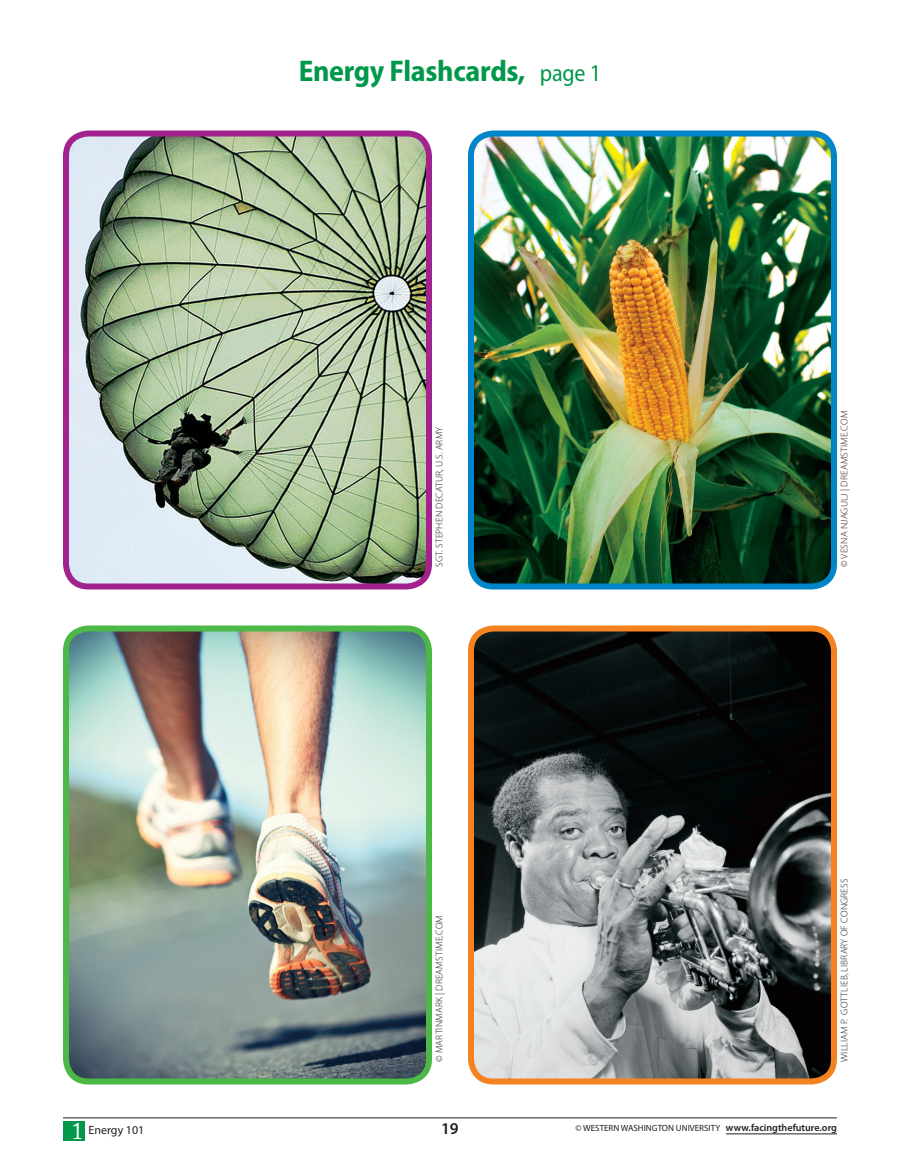
<style>
.page{position:relative;width:900px;height:1170px;background:#fff}
.page>*{position:absolute;margin:0;border:0;box-sizing:border-box;transform-origin:0 0}
.TITLE{font:700 semi-condensed 30px "Myriad Pro";letter-spacing:-.01em;color:#00984a}
.t1{font:24px "Adobe Caslon Pro";color:#fff}
.t2{font:600 16.5px "Myriad Pro";color:#231f20}
.t3{font:12px "Myriad Pro";color:#231f20}
.CREDIT{font:300 9.75px "Myriad Pro";letter-spacing:.02em;color:#231f20}
.t4{font:9px "Myriad Pro";color:#231f20}
.s1{font-weight:400;font-size:24px}
.s2{font-weight:600;font-size:10.2px}
</style>
<div class="page">
<img style="left:475px;top:138px;width:355px;height:445px">
<div style="left:468px;top:131px;width:369px;height:459px;border:6px solid #0084ca;border-radius:22px"></div>
<img style="left:475px;top:633px;width:355px;height:445px">
<div style="left:468px;top:626px;width:369px;height:459px;border:6px solid #f58220;border-radius:22px"></div>
<img style="left:70px;top:138px;width:355px;height:445px">
<div style="left:63px;top:131px;width:369px;height:459px;border:6px solid #a2238e;border-radius:22px"></div>
<img style="left:70px;top:633px;width:355px;height:445px">
<div style="left:63px;top:626px;width:369px;height:459px;border:6px solid #4cb848;border-radius:22px"></div>
<div style="left:63px;top:1121px;width:21px;height:19px;background:#00984a"></div>
<hr style="left:63px;top:1118px;width:774px;height:1px;background:#231f20">
<hr style="left:726px;top:1134px;width:111px;height:1px;background:#231f20">
<p class="TITLE" style="left:299px;top:54px;width:304px">Energy Flashcards, <span class="s1">page 1</span></p>
<p class="CREDIT" style="left:434px;top:567px;width:142px;rotate:-90deg">SGT. STEPHEN DECATUR, U.S. ARMY</p>
<p class="CREDIT" style="left:434px;top:1062px;width:148px;rotate:-90deg">© MARTINMARK | DREAMSTIME.COM</p>
<p class="CREDIT" style="left:839px;top:567px;width:158px;rotate:-90deg">© VESNA NJAGULJ | DREAMSTIME.COM</p>
<p class="CREDIT" style="left:839px;top:1062px;width:185px;rotate:-90deg">WILLIAM P. GOTTLIEB, LIBRARY OF CONGRESS</p>
<p class="t1" style="left:71px;top:1116px;width:13px">1</p>
<p class="t3" style="left:89px;top:1123px;width:57px">Energy 101</p>
<p class="t2" style="left:441px;top:1118px;width:19px">19</p>
<p class="t4" style="left:576px;top:1122px;width:263px">© WESTERN WASHINGTON UNIVERSITY <span class="s2">www.facingthefuture.org</span></p>
</div>
